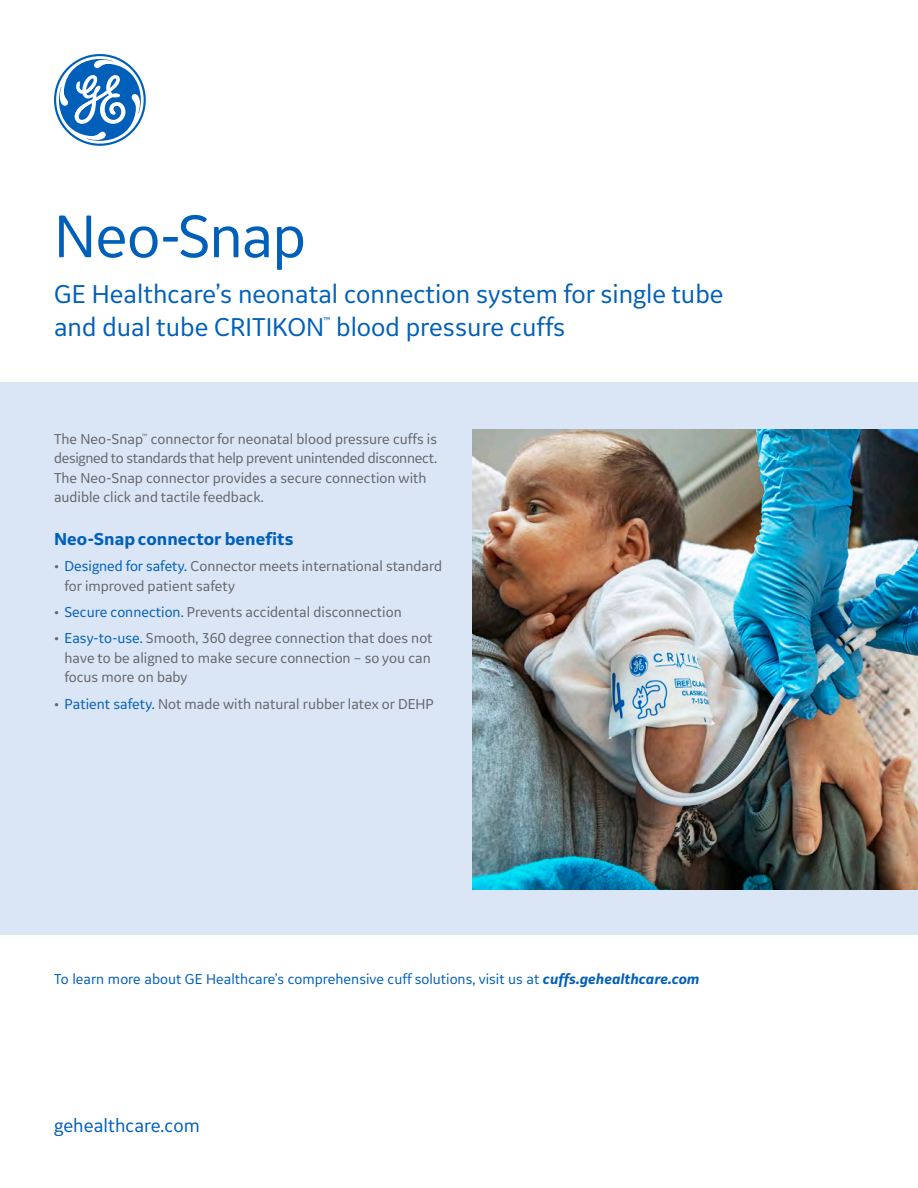
<style>
.page{position:relative;width:918px;height:1188px;background:#fff}
.page>*{position:absolute;margin:0;border:0;box-sizing:border-box;transform-origin:0 0}
.t1{font:63px "GE Inspira Sans";letter-spacing:-.02em;color:#005fb9}
.t2{font:27px/32.4px "GE Inspira Sans";color:#005fb9}
.t3{font:19.5px "GE Inspira Sans";color:#005fb9}
.t4{font:700 18px "GE Inspira Sans";color:#005fb9}
.t5{font:15px/19.5px "GE Inspira Sans";color:#63656a}
.t6{font:15px "GE Inspira Sans";color:#005fb9}
.t7{font:10.5px "GE Inspira Sans";color:#005fb9}
.s1{color:#005fb9}
.s2{font-weight:700;font-style:italic}
</style>
<div class="page">
<div style="left:0;top:382px;width:918px;height:553px;background:#dae5f5"></div>
<svg style="left:54px;top:54px;width:92px;height:92px"></svg>
<img style="left:472px;top:430px;width:446px;height:459px">
<p class="t1" style="left:54px;top:197px;width:253px">Neo-Snap</p>
<p class="t2" style="left:54px;top:277px;width:671px">GE Healthcare’s neonatal connection system for single tube and dual tube CRITIKON blood pressure cuffs</p>
<p class="t7" style="left:323px;top:314px;width:9px">™</p>
<p class="t5" style="left:54px;top:429px;width:385px">The Neo-Snap<sup>™</sup> connector for neonatal blood pressure cuffs is designed to standards that help prevent unintended disconnect.<br>The Neo-Snap connector provides a secure connection with audible click and tactile feedback.</p>
<p class="t4" style="left:54px;top:528px;width:241px">Neo-Snap connector benefits</p>
<p class="t5" style="left:64px;top:556px;width:379px;text-indent:-10px">• <span class="s1">Designed for safety.</span> Connector meets international standard for improved patient safety</p>
<p class="t5" style="left:54px;top:602px;width:349px">• <span class="s1">Secure connection.</span> Prevents accidental disconnection</p>
<p class="t5" style="left:64px;top:628px;width:370px;text-indent:-10px">• <span class="s1">Easy-to-use.</span> Smooth, 360 degree connection that does not have to be aligned to make secure connection – so you can focus more on baby</p>
<p class="t5" style="left:54px;top:694px;width:381px">• <span class="s1">Patient safety.</span> Not made with natural rubber latex or DEHP</p>
<p class="t6" style="left:54px;top:969px;width:647px">To learn more about GE Healthcare’s comprehensive cuff solutions, visit us at <span class="s2">cuffs.gehealthcare.com</span></p>
<p class="t3" style="left:54px;top:1113px;width:147px">gehealthcare.com</p>
</div>
